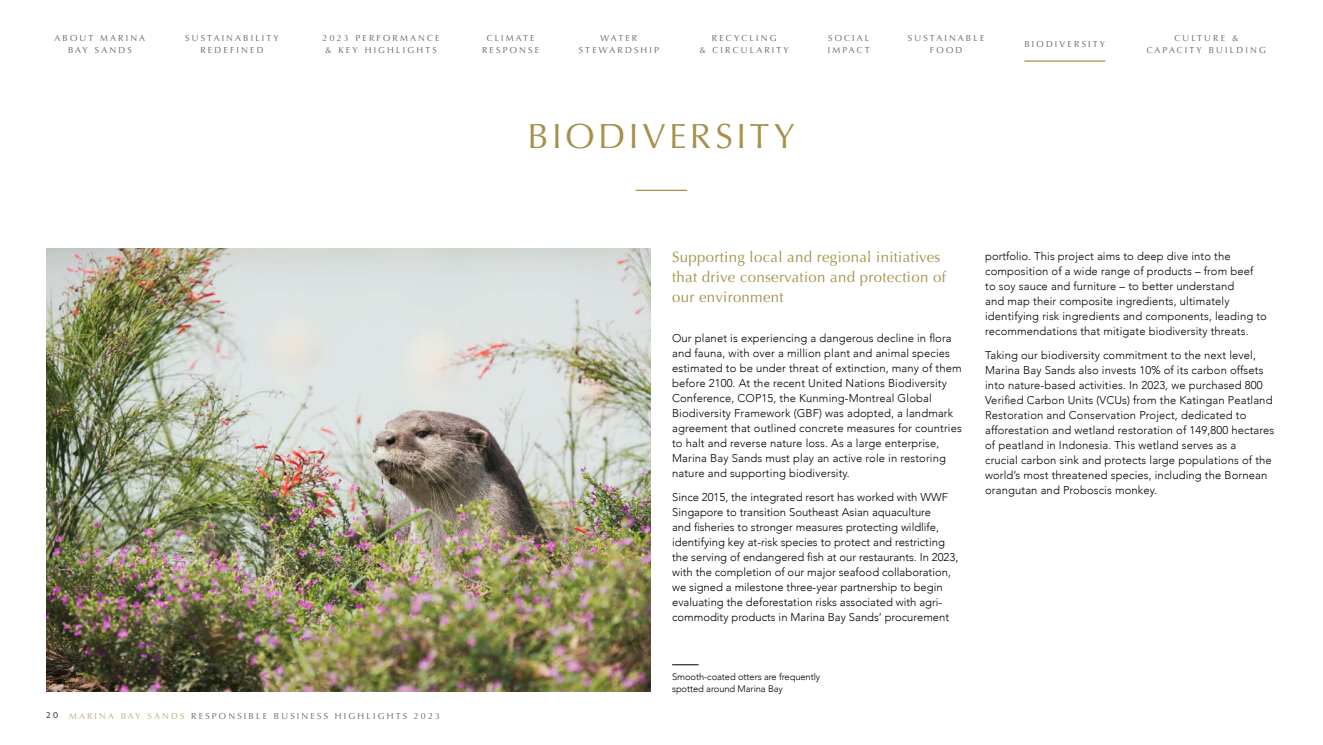
<style>
.page{position:relative;width:1323px;height:745px;background:#fff}
.page>*{position:absolute;margin:0;border:0;box-sizing:border-box;transform-origin:0 0}
.Header_1_Main{font:35px "Optima";letter-spacing:.105em;color:#a59149}
.Intro{font:15px/20px "Optima";letter-spacing:.02em;color:#a59149}
.Bodycopy{font:300 11.25px/15px "Avenir";letter-spacing:.01em;color:#000}
.Picture_Copy{font:300 9.38px/11.9px "Avenir";letter-spacing:-.01em;color:#000}
.t1{font:8.75px/12.5px "Optima";letter-spacing:.25em;color:#646363;text-align:center}
.s1{font-family:"Verlag";font-weight:700;font-size:8.12px}
.s2{color:#bbac77}
</style>
<div class="page">
<hr style="left:636px;top:189px;width:51px;height:2px;background:#a59149">
<img style="left:46px;top:248px;width:605px;height:443px">
<svg style="left:672px;top:664px;width:27px;height:1px"></svg>
<hr style="left:1024px;top:60px;width:81px;height:2px;background:#a59149">
<p class="t1" style="left:55px;top:32px;width:92px">ABOUT MARINA<br>BAY SANDS</p>
<p class="t1" style="left:185px;top:32px;width:95px">SUSTAINABILITY<br>REDEFINED</p>
<p class="t1" style="left:323px;top:32px;width:118px">2023 PERFORMANCE &amp; KEY HIGHLIGHTS</p>
<p class="t1" style="left:482px;top:32px;width:59px">CLIMATE<br>RESPONSE</p>
<p class="t1" style="left:579px;top:32px;width:82px">WATER<br>STEWARDSHIP</p>
<p class="t1" style="left:699px;top:32px;width:91px">RECYCLING<br>&amp; CIRCULARITY</p>
<p class="t1" style="left:828px;top:32px;width:43px;text-align:left">SOCIAL<br>IMPACT</p>
<p class="t1" style="left:908px;top:32px;width:78px">SUSTAINABLE<br>FOOD</p>
<p class="t1" style="left:1024px;top:38px;width:82px">BIODIVERSITY</p>
<p class="t1" style="left:1147px;top:32px;width:120px">CULTURE &amp;<br>CAPACITY BUILDING</p>
<p class="t1" style="left:46px;top:709px;width:395px"><span class="s1">20</span> <span class="s2">MARINA BAY SANDS</span> RESPONSIBLE BUSINESS HIGHLIGHTS 2023</p>
<p class="Header_1_Main" style="left:528px;top:116px;width:269px">BIODIVERSITY</p>
<p class="Intro" style="left:672px;top:247px;width:275px">Supporting local and regional initiatives that drive conservation and protection of our environment</p>
<p class="Bodycopy" style="left:672px;top:330px;width:291px">Our planet is experiencing a dangerous decline in flora and fauna, with over a million plant and animal species estimated to be under threat of extinction, many of them before 2100. At the recent United Nations Biodiversity Conference, COP15, the Kunming-Montreal Global Biodiversity Framework (GBF) was adopted, a landmark agreement that outlined concrete measures for countries to halt and reverse nature loss. As a large enterprise, Marina Bay Sands must play an active role in restoring nature and supporting biodiversity.</p>
<p class="Bodycopy" style="left:672px;top:489px;width:288px">Since 2015, the integrated resort has worked with WWF Singapore to transition Southeast Asian aquaculture<br>and fisheries to stronger measures protecting wildlife, identifying key at-risk species to protect and restricting the serving of endangered fish at our restaurants. In 2023, with the completion of our major seafood collaboration, we signed a milestone three-year partnership to begin evaluating the deforestation risks associated with agri&shy;commodity products in Marina Bay Sands’ procurement</p>
<p class="Picture_Copy" style="left:672px;top:670px;width:150px">Smooth-coated otters are frequently spotted around Marina Bay</p>
<p class="Bodycopy" style="left:985px;top:248px;width:283px">portfolio. This project aims to deep dive into the composition of a wide range of products – from beef<br>to soy sauce and furniture – to better understand<br>and map their composite ingredients, ultimately identifying risk ingredients and components, leading to recommendations that mitigate biodiversity threats.</p>
<p class="Bodycopy" style="left:985px;top:347px;width:291px">Taking our biodiversity commitment to the next level, Marina Bay Sands also invests 10% of its carbon offsets into nature-based activities. In 2023, we purchased 800<br>Verified Carbon Units (VCUs) from the Katingan Peatland Restoration and Conservation Project, dedicated to afforestation and wetland restoration of 149,800 hectares of peatland in Indonesia. This wetland serves as a<br>crucial carbon sink and protects large populations of the world’s most threatened species, including the Bornean orangutan and Proboscis monkey.</p>
</div>
